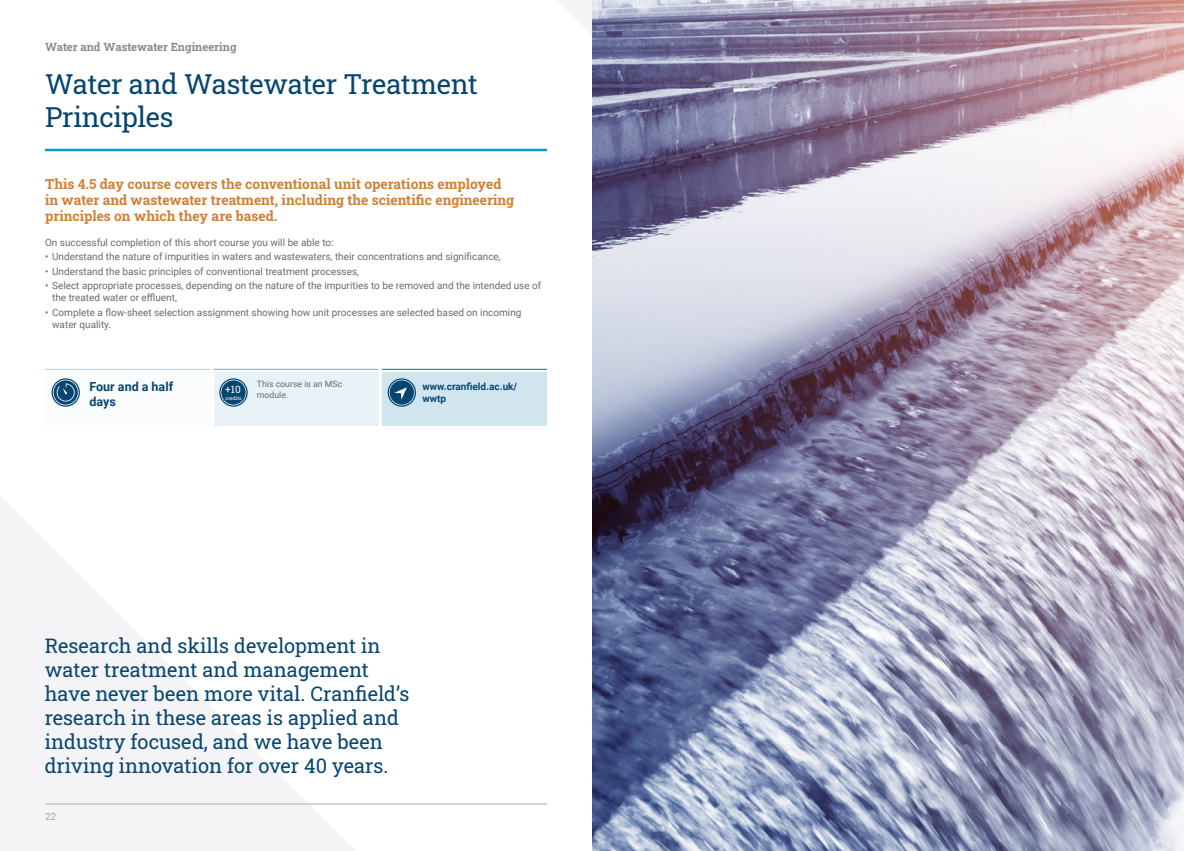
<style>
.page{position:relative;width:1184px;height:851px;background:#fff}
.page>*{position:absolute;margin:0;border:0;box-sizing:border-box;transform-origin:0 0}
.Header_-_Atmosphere{font:27.5px/33px "Roboto Slab";letter-spacing:-.01em;color:#074671}
.t1{font:20px/24px "Roboto Slab";color:#074671}
.First_paragraph{font:700 13.75px/16.2px "Roboto Slab";color:#d17f33}
.More_info_panel_-_ph{font:700 12.5px/15px "Roboto";color:#074671}
.t2{font:700 11.25px "Roboto Slab";color:#838c92}
.Body_8_10pt_STEEL{font:10px/12.5px "Roboto";color:#676c6f}
.More_info_panel_-_ph-2{font:700 10px/12px "Roboto";color:#074671}
.t3{font:10px "Roboto Slab";color:#fff}
.t4{font:10px "Roboto";color:#a5a8aa}
.More_info_panel_-_bo{font:8.75px/10.5px "Roboto";color:#676c6f}
.t5{font:5px "Roboto Slab";color:#fff}
</style>
<div class="page">
<svg style="left:0;top:0;width:592px;height:850px"></svg>
<hr style="left:45px;top:149px;width:502px;height:2px;background:#0c9dc3">
<div style="left:382px;top:372px;width:165px;height:53px;background:#d1e5ef"></div>
<div style="left:390px;top:380px;width:24px;height:24px;background:#074671;border-radius:50%"></div>
<div style="left:387px;top:378px;width:29px;height:28px;border:1px solid #074671;border-radius:50%"></div>
<svg style="left:394px;top:387px;width:13px;height:13px"></svg>
<hr style="left:382px;top:369px;width:165px;height:1px;background:#0c9dc3">
<div style="left:45px;top:372px;width:165px;height:53px;background:#fafcfd"></div>
<svg style="left:54px;top:380px;width:24px;height:24px"></svg>
<div style="left:52px;top:378px;width:28px;height:28px;border:1px solid #074671;border-radius:50%"></div>
<svg style="left:57px;top:383px;width:18px;height:18px"></svg>
<hr style="left:45px;top:369px;width:165px;height:1px;background:#bedae9">
<div style="left:213px;top:372px;width:165px;height:53px;background:#e8f2f7"></div>
<div style="left:221px;top:380px;width:25px;height:24px;background:#074671;border-radius:50%"></div>
<div style="left:219px;top:378px;width:29px;height:28px;border:1px solid #074671;border-radius:50%"></div>
<hr style="left:213px;top:369px;width:165px;height:1px;background:#7fbbd6">
<img style="left:592px;top:0;width:591px;height:850px">
<hr style="left:45px;top:803px;width:502px;height:1px;background:#adafb1">
<p class="t2" style="left:45px;top:39px;width:193px">Water and Wastewater Engineering</p>
<p class="Header_-_Atmosphere" style="left:45px;top:67px;width:434px">Water and Wastewater Treatment<br>Principles</p>
<p class="First_paragraph" style="left:45px;top:175px;width:471px">This 4.5 day course covers the conventional unit operations employed in water and wastewater treatment, including the scientific engineering principles on which they are based.</p>
<p class="Body_8_10pt_STEEL" style="left:45px;top:236px;width:290px">On successful completion of this short course you will be able to:</p>
<p class="Body_8_10pt_STEEL" style="left:45px;top:250px;width:457px">• Understand the nature of impurities in waters and wastewaters, their concentrations and significance,</p>
<p class="Body_8_10pt_STEEL" style="left:45px;top:264px;width:316px">• Understand the basic principles of conventional treatment processes,</p>
<p class="Body_8_10pt_STEEL" style="left:52px;top:278px;width:491px;text-indent:-7px">• Select appropriate processes, depending on the nature of the impurities to be removed and the intended use of the treated water or effluent,</p>
<p class="Body_8_10pt_STEEL" style="left:52px;top:305px;width:471px;text-indent:-7px">• Complete a flow-sheet selection assignment showing how unit processes are selected based on incoming water quality.</p>
<p class="More_info_panel_-_bo" style="left:257px;top:378px;width:87px">This course is an MSc module.</p>
<p class="More_info_panel_-_ph" style="left:89px;top:378px;width:85px">Four and a half days</p>
<p class="More_info_panel_-_ph-2" style="left:422px;top:379px;width:96px">www.cranfield.ac.uk/ wwtp</p>
<p class="t3" style="left:225px;top:382px;width:17px">+10</p>
<p class="t5" style="left:225px;top:394px;width:18px">credits</p>
<p class="t1" style="left:45px;top:633px;width:366px">Research and skills development in water treatment and management have never been more vital. Cranfield’s research in these areas is applied and industry focused, and we have been driving innovation for over 40 years.</p>
<p class="t4" style="left:45px;top:809px;width:13px">22</p>
</div>
